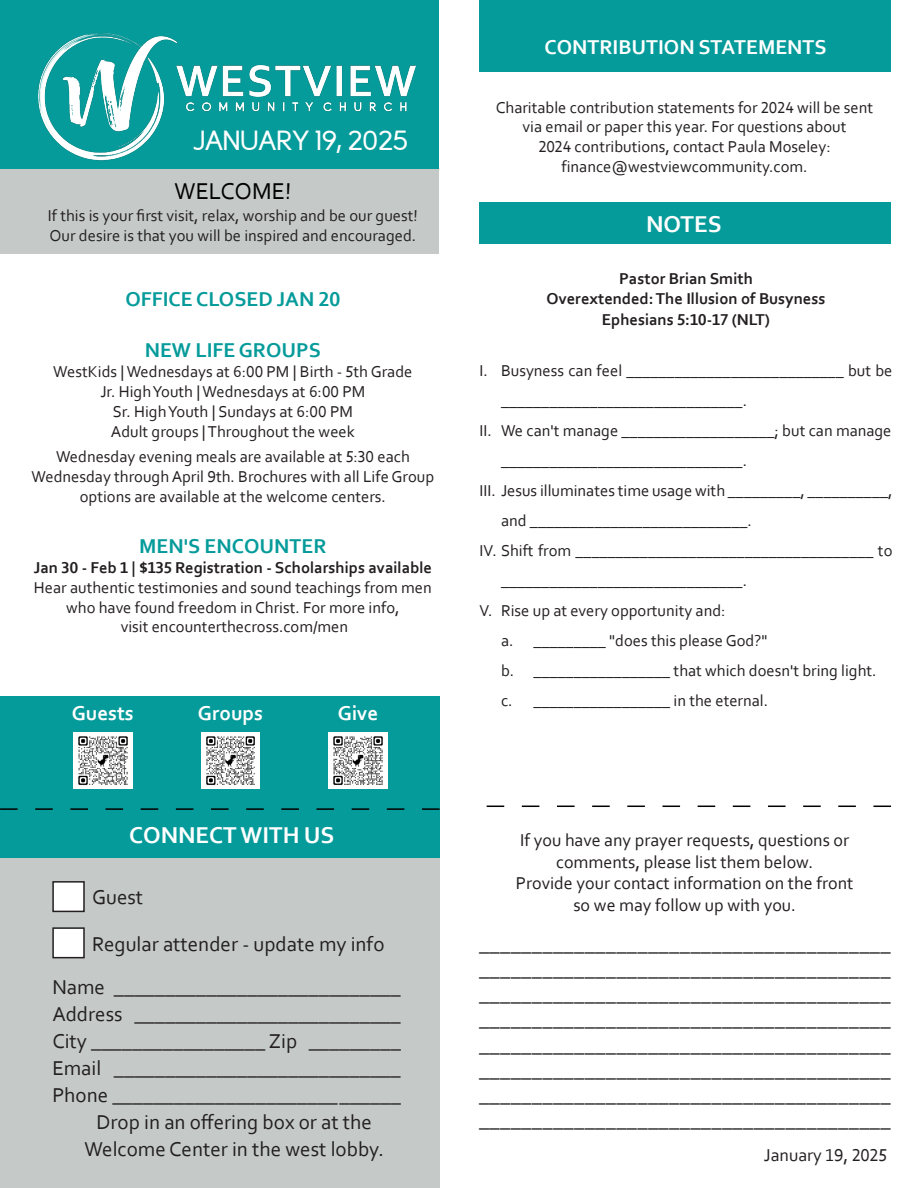
<style>
.page{position:relative;width:918px;height:1188px;background:#fff}
.page>*{position:absolute;margin:0;border:0;box-sizing:border-box;transform-origin:0 0}
.t1{font:27px "Cool Sans";color:#fff}
.t2{font:700 24px "Corbel";color:#fff}
.t3{font:24px "Corbel";color:#000}
.t4{font:21px/25.2px "Corbel";color:#231f20;text-align:justify}
.t5{font:700 21px "Corbel";color:#059b9a}
.t6{font:700 21px "Corbel";color:#fff}
.t7{font:18px "Corbel";color:#231f20}
.t8{font:16.5px/19.8px "Corbel";color:#231f20;text-align:center}
.t9{font:700 16.5px "Corbel";color:#231f20}
</style>
<div class="page">
<div style="left:0;top:169px;width:439px;height:85px;background:#c5cac9"></div>
<div style="left:0;top:0;width:439px;height:169px;background:#059b9a"></div>
<img style="left:38px;top:33px;width:140px;height:128px">
<img style="left:172px;top:52px;width:244px;height:71px">
<div style="left:0;top:696px;width:440px;height:163px;background:#059b9a"></div>
<div style="left:0;top:859px;width:440px;height:329px;background:#c5cac9"></div>
<div style="left:53px;top:882px;width:31px;height:29px;background:#fff"></div>
<div style="left:52px;top:881px;width:33px;height:31px;border:2px solid #231f20"></div>
<div style="left:53px;top:928px;width:31px;height:30px;background:#fff"></div>
<div style="left:52px;top:927px;width:33px;height:31px;border:2px solid #231f20"></div>
<svg style="left:0;top:808px;width:440px;height:2px"></svg>
<img style="left:74px;top:732px;width:58px;height:56px">
<img style="left:201px;top:732px;width:59px;height:56px">
<img style="left:329px;top:732px;width:58px;height:56px">
<svg style="left:487px;top:806px;width:404px;height:1px"></svg>
<div style="left:479px;top:0;width:411px;height:71px;background:#059b9a"></div>
<div style="left:479px;top:202px;width:412px;height:42px;background:#059b9a"></div>
<p class="t1" style="left:194px;top:130px;width:216px">JANUARY 19, 2025</p>
<p class="t3" style="left:175px;top:176px;width:118px">WELCOME!</p>
<p class="t8" style="left:48px;top:206px;width:372px">If this is your first visit, relax, worship and be our guest!</p>
<p class="t8" style="left:50px;top:225px;width:368px">Our desire is that you will be inspired and encouraged.</p>
<p class="t5" style="left:125px;top:286px;width:216px">OFFICE CLOSED JAN 20</p>
<p class="t5" style="left:145px;top:337px;width:178px">NEW LIFE GROUPS</p>
<p class="t8" style="left:53px;top:361px;width:361px">WestKids | Wednesdays at 6:00 PM | Birth - 5th Grade</p>
<p class="t8" style="left:100px;top:381px;width:267px">Jr. High Youth | Wednesdays at 6:00 PM</p>
<p class="t8" style="left:113px;top:401px;width:242px">Sr. High Youth | Sundays at 6:00 PM</p>
<p class="t8" style="left:111px;top:421px;width:245px">Adult groups | Throughout the week</p>
<p class="t8" style="left:32px;top:447px;width:404px">Wednesday evening meals are available at 5:30 each<br>Wednesday through April 9th. Brochures with all Life Group options are available at the welcome centers.</p>
<p class="t5" style="left:139px;top:533px;width:189px">MEN'S ENCOUNTER</p>
<p class="t9" style="left:34px;top:557px;width:400px">Jan 30 - Feb 1 | $135 Registration - Scholarships available</p>
<p class="t8" style="left:34px;top:577px;width:399px">Hear authentic testimonies and sound teachings from men who have found freedom in Christ. For more info,</p>
<p class="t8" style="left:121px;top:617px;width:229px">visit encounterthecross.com/men</p>
<p class="t6" style="left:72px;top:700px;width:64px">Guests</p>
<p class="t6" style="left:198px;top:700px;width:66px">Groups</p>
<p class="t6" style="left:338px;top:700px;width:42px">Give</p>
<p class="t2" style="left:129px;top:820px;width:207px">CONNECT WITH US</p>
<p class="t4" style="left:92px;top:884px;width:53px">Guest</p>
<p class="t4" style="left:92px;top:931px;width:294px">Regular attender - update my info</p>
<p class="t4" style="left:52px;top:974px;width:350px">Name ____________________________</p>
<p class="t4" style="left:52px;top:1001px;width:350px">Address __________________________</p>
<p class="t4" style="left:52px;top:1028px;width:350px">City _________________ Zip _________</p>
<p class="t4" style="left:52px;top:1055px;width:350px">Email ____________________________</p>
<p class="t4" style="left:52px;top:1082px;width:350px">Phone ____________________________</p>
<p class="t4" style="left:97px;top:1109px;width:277px">Drop in an offering box or at the</p>
<p class="t4" style="left:85px;top:1136px;width:301px">Welcome Center in the west lobby.</p>
<p class="t6" style="left:544px;top:34px;width:284px">CONTRIBUTION STATEMENTS</p>
<p class="t8" style="left:496px;top:97px;width:379px">Charitable contribution statements for 2024 will be sent</p>
<p class="t8" style="left:523px;top:117px;width:325px">via email or paper this year. For questions about</p>
<p class="t8" style="left:538px;top:136px;width:294px">2024 contributions, contact Paula Moseley:</p>
<p class="t8" style="left:562px;top:156px;width:248px">finance@westviewcommunity.com.</p>
<p class="t2" style="left:646px;top:209px;width:77px">NOTES</p>
<p class="t9" style="left:619px;top:268px;width:135px">Pastor Brian Smith</p>
<p class="t9" style="left:547px;top:288px;width:280px">Overextended: The Illusion of Busyness</p>
<p class="t9" style="left:602px;top:309px;width:170px">Ephesians 5:10-17 (NLT)</p>
<p class="t8" style="left:501px;top:355px;width:393px;line-height:30px;text-align:left;text-indent:-22px">I. Busyness can feel ___________________________ but be ______________________________.</p>
<p class="t8" style="left:479px;top:420px;width:414px">II. We can't manage ___________________; but can manage</p>
<p class="t8" style="left:501px;top:450px;width:248px">______________________________.</p>
<p class="t8" style="left:479px;top:480px;width:415px">III. Jesus illuminates time usage with _________, __________,</p>
<p class="t8" style="left:501px;top:510px;width:252px">and ___________________________.</p>
<p class="t8" style="left:479px;top:540px;width:415px">IV. Shift from _____________________________________ to</p>
<p class="t8" style="left:501px;top:570px;width:248px">______________________________.</p>
<p class="t8" style="left:479px;top:600px;width:248px">V. Rise up at every opportunity and:</p>
<p class="t8" style="left:501px;top:630px;width:268px">a. _________ "does this please God?"</p>
<p class="t8" style="left:501px;top:660px;width:377px">b. _________________ that which doesn't bring light.</p>
<p class="t8" style="left:501px;top:690px;width:269px">c. _________________ in the eternal.</p>
<p class="t7" style="left:520px;top:829px;width:331px">If you have any prayer requests, questions or</p>
<p class="t7" style="left:556px;top:851px;width:259px">comments, please list them below.</p>
<p class="t7" style="left:516px;top:872px;width:339px">Provide your contact information on the front</p>
<p class="t7" style="left:573px;top:894px;width:224px">so we may follow up with you.</p>
<p class="t4" style="left:479px;top:931px;width:413px">_______________________________________ _______________________________________ _______________________________________ _______________________________________ _______________________________________ _______________________________________ _______________________________________ _______________________________________</p>
<p class="t7" style="left:764px;top:1144px;width:125px">January 19, 2025</p>
</div>
